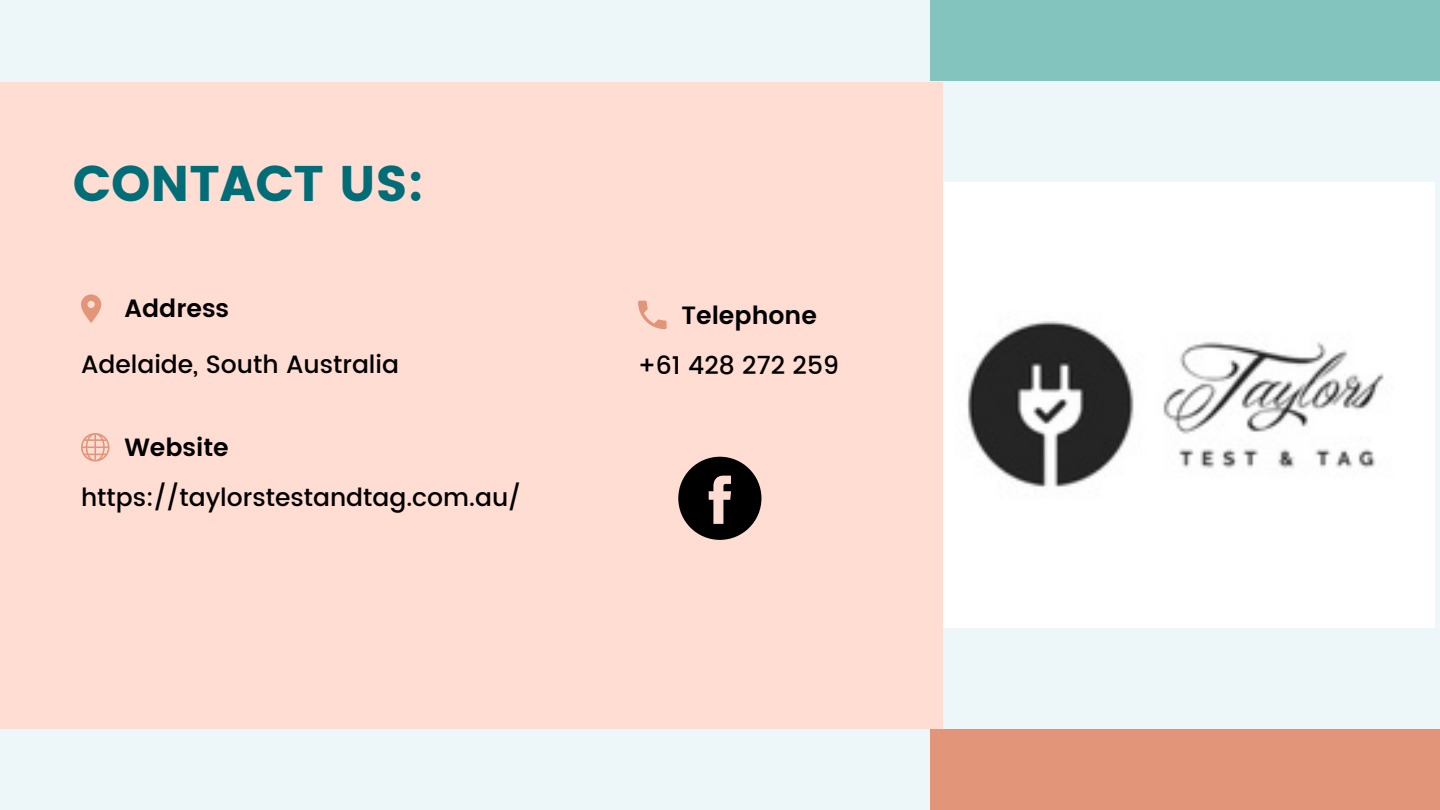
<style>
.page{position:relative;width:1440px;height:810px;background:#edf6f9}
.page>*{position:absolute;margin:0;border:0;box-sizing:border-box;transform-origin:0 0}
.t1{font:50px "Poppins";color:#006d77}
.t2{font:500 25px "Poppins";color:#000}
.t3{font:600 25px "Poppins";color:#000}
</style>
<div class="page">
<div style="left:930px;top:0;width:510px;height:81px;background:#83c5be"></div>
<div style="left:0;top:82px;width:943px;height:647px;background:#ffddd2"></div>
<svg style="left:81px;top:294px;width:20px;height:29px"></svg>
<svg style="left:638px;top:301px;width:29px;height:28px"></svg>
<svg style="left:81px;top:433px;width:29px;height:29px"></svg>
<div style="left:930px;top:729px;width:510px;height:81px;background:#e29578"></div>
<img style="left:943px;top:182px;width:491px;height:446px">
<svg style="left:678px;top:457px;width:83px;height:83px"></svg>
<h1 class="t1" style="left:73px;top:154px;width:352px">CONTACT US:</h1>
<p class="t3" style="left:124px;top:293px;width:106px">Address</p>
<p class="t2" style="left:81px;top:349px;width:320px">Adelaide, South Australia</p>
<p class="t3" style="left:124px;top:433px;width:106px">Website</p>
<p class="t2" style="left:81px;top:483px;width:442px">https://taylorstestandtag.com.au/</p>
<p class="t3" style="left:681px;top:301px;width:137px">Telephone</p>
<p class="t2" style="left:638px;top:350px;width:202px">+61 428 272 259</p>
</div>
